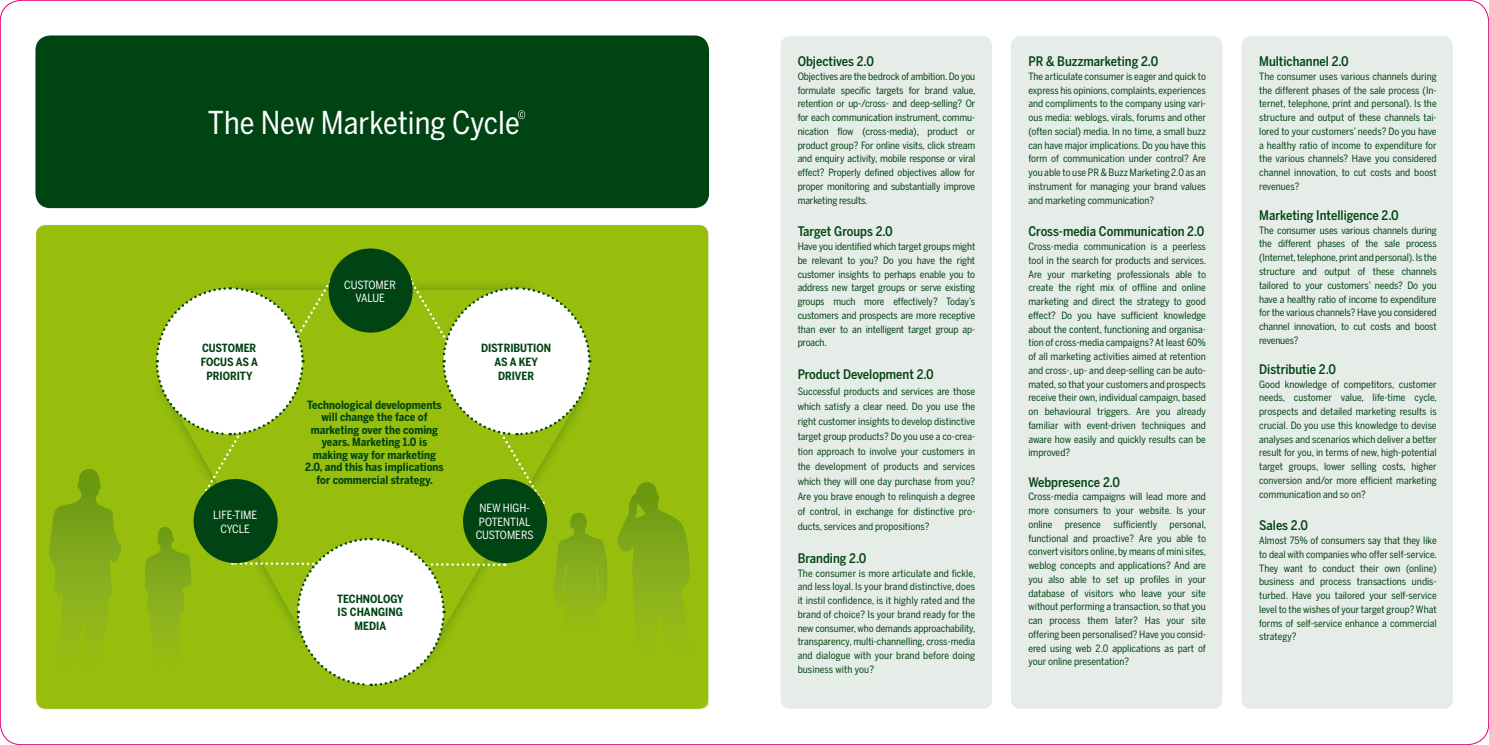
<style>
.page{position:relative;width:1489px;height:745px;background:#fff}
.page>*{position:absolute;margin:0;border:0;box-sizing:border-box;transform-origin:0 0}
.t1{font:31.25px "Benton Sans Cond";color:#fff}
.t2{font:500 13.12px "Benton Sans Cond";color:#004413}
.t3{font:700 11.25px/12.5px "Benton Sans Cond";color:#004413;text-align:center}
.t4{font:11.25px/13.8px "Benton Sans Cond";color:#fff}
.t5{font:10px/13.8px "Benton Sans Cond";color:#004413;text-align:justify}
</style>
<div class="page">
<div style="left:35px;top:35px;width:674px;height:173px;background:#004413;border-radius:15px"></div>
<div style="left:780px;top:36px;width:212px;height:673px;background:#e6ece7;border-radius:10px"></div>
<div style="left:780px;top:35px;width:212px;height:674px;border:1px solid #fff;border-radius:10px"></div>
<div style="left:1010px;top:36px;width:212px;height:673px;background:#e6ece7;border-radius:10px"></div>
<div style="left:1010px;top:35px;width:212px;height:674px;border:1px solid #fff;border-radius:10px"></div>
<div style="left:1240px;top:36px;width:213px;height:673px;background:#e6ece7;border-radius:10px"></div>
<div style="left:1240px;top:35px;width:213px;height:674px;border:1px solid #fff;border-radius:10px"></div>
<div style="left:36px;top:224px;width:673px;height:485px;background:#97be0d;border-radius:10px"></div>
<svg style="left:518px;top:110px;width:7px;height:9px"></svg>
<div style="left:328px;top:248px;width:84px;height:84px;background:#004413;border-radius:50%"></div>
<svg style="left:617px;top:481px;width:92px;height:227px"></svg>
<svg style="left:49px;top:469px;width:72px;height:167px"></svg>
<svg style="left:145px;top:276px;width:462px;height:411px"></svg>
<h1 class="t1" style="left:208px;top:104px;width:313px">The New Marketing Cycle</h1>
<p class="t3" style="left:201px;top:341px;width:59px;line-height:13.8px">Customer<br>Focus as a<br>Priority</p>
<p class="t4" style="left:344px;top:277px;width:21px">Custom</p>
<p class="t4" style="left:355px;top:277px;width:40px;text-indent:29px">er<br>Value</p>
<p class="t3" style="left:305px;top:398px;width:140px">Technological developments will change the face of marketing over the coming years. Marketing 1.0 is making way for marketing<br>2.0, and this has implications for commercial strategy.</p>
<p class="t3" style="left:481px;top:341px;width:72px;line-height:13.8px">Distribution as a Key<br>Driver</p>
<p class="t4" style="left:213px;top:507px;width:46px;text-align:center">Life-Tim e<br>Cycl e</p>
<p class="t4" style="left:475px;top:500px;width:56px;text-indent:4px">New High-<br>Potential<br>Custom</p>
<p class="t4" style="left:515px;top:528px;width:13px">ers</p>
<p class="t3" style="left:337px;top:591px;width:68px;line-height:13.8px">Technology is Changing<br>Media</p>
<h2 class="t2" style="left:797px;top:53px;width:78px">Objectives 2.0</h2>
<p class="t5" style="left:797px;top:69px;width:179px">Objectives are the bedrock of ambition. Do you formulate specific targets for brand value, retention or up-/cross- and deep-selling? Or for each communication instrument, commu&shy;nication flow (cross-media), product or product group? For online visits, click stream and enquiry activity, mobile response or viral effect? Properly defined objectives allow for proper monitoring and substantially improve marketing results.</p>
<h2 class="t2" style="left:797px;top:223px;width:97px">Target Groups 2.0</h2>
<p class="t5" style="left:797px;top:239px;width:179px">Have you identified which target groups might be relevant to you? Do you have the right customer insights to perhaps enable you to address new target groups or serve existing groups much more effectively? Today’s customers and prospects are more receptive than ever to an intelligent target group ap&shy;proach.</p>
<h2 class="t2" style="left:797px;top:366px;width:138px">Product Development 2.0</h2>
<p class="t5" style="left:797px;top:383px;width:179px;line-height:15px">Successful products and services are those which satisfy a clear need. Do you use the right customer insights to develop distinctive target group products? Do you use a co-crea&shy;tion approach to involve your customers in the development of products and services which they will one day purchase from you?<br>Are you brave enough to relinquish a degree of control, in exchange for distinctive pro&shy;ducts, services and propositions?</p>
<h2 class="t2" style="left:797px;top:550px;width:70px">Branding 2.0</h2>
<p class="t5" style="left:797px;top:565px;width:179px">The consumer is more articulate and fickle, and less loyal. Is your brand distinctive, does it instil confidence, is it highly rated and the brand of choice? Is your brand ready for the new consumer, who demands approachability, transparency, multi-channelling, cross-media and dialogue with your brand before doing business with you?</p>
<h2 class="t2" style="left:1028px;top:53px;width:131px">PR &amp; Buzzmarketing 2.0</h2>
<p class="t5" style="left:1028px;top:69px;width:179px">The articulate consumer is eager and quick to express his opinions, complaints, experiences and compliments to the company using vari&shy;ous media: weblogs, virals, forums and other (often social) media. In no time, a small buzz can have major implications. Do you have this form of communication under control? Are you able to use PR &amp; Buzz Marketing 2.0 as an instrument for managing your brand values and marketing communication?</p>
<h2 class="t2" style="left:1028px;top:223px;width:177px">Cross-media Communication 2.0</h2>
<p class="t5" style="left:1028px;top:239px;width:179px">Cross-media communication is a peerless tool in the search for products and services.<br>Are your marketing professionals able to create the right mix of offline and online marketing and direct the strategy to good effect? Do you have sufficient knowledge about the content, functioning and organisa&shy;tion of cross-media campaigns? At least 60% of all marketing activities aimed at retention and cross-, up- and deep-selling can be auto&shy;mated, so that your customers and prospects receive their own, individual campaign, based on behavioural triggers. Are you already familiar with event-driven techniques and aware how easily and quickly results can be improved?</p>
<h2 class="t2" style="left:1028px;top:473px;width:93px">Webpresence 2.0</h2>
<p class="t5" style="left:1028px;top:489px;width:179px">Cross-media campaigns will lead more and more consumers to your website. Is your online presence sufficiently personal, functional and proactive? Are you able to convert visitors online, by means of mini sites, weblog concepts and applications? And are you also able to set up profiles in your database of visitors who leave your site without performing a transaction, so that you can process them later? Has your site offering been personalised? Have you consid&shy;ered using web 2.0 applications as part of your online presentation?</p>
<h2 class="t2" style="left:1258px;top:53px;width:91px">Multichannel 2.0</h2>
<p class="t5" style="left:1258px;top:69px;width:179px">The consumer uses various channels during the different phases of the sale process (In&shy;ternet, telephone, print and personal). Is the structure and output of these channels tai&shy;lored to your customers’ needs? Do you have a healthy ratio of income to expenditure for the various channels? Have you considered channel innovation, to cut costs and boost revenues?</p>
<h2 class="t2" style="left:1258px;top:207px;width:141px">Marketing Intelligence 2.0</h2>
<p class="t5" style="left:1258px;top:223px;width:179px">The consumer uses various channels during the different phases of the sale process (Internet, telephone, print and personal). Is the structure and output of these channels tailored to your customers’ needs? Do you have a healthy ratio of income to expenditure for the various channels? Have you considered channel innovation, to cut costs and boost revenues?</p>
<h2 class="t2" style="left:1258px;top:361px;width:78px">Distributie 2.0</h2>
<p class="t5" style="left:1258px;top:377px;width:179px">Good knowledge of competitors, customer needs, customer value, life-time cycle, prospects and detailed marketing results is crucial. Do you use this knowledge to devise analyses and scenarios which deliver a better result for you, in terms of new, high-potential target groups, lower selling costs, higher conversion and/or more efficient marketing communication and so on?</p>
<h2 class="t2" style="left:1258px;top:517px;width:50px">Sales 2.0</h2>
<p class="t5" style="left:1258px;top:533px;width:179px">Almost 75% of consumers say that they like to deal with companies who offer self-service.<br>They want to conduct their own (online) business and process transactions undis&shy;turbed. Have you tailored your self-service level to the wishes of your target group? What forms of self-service enhance a commercial strategy?</p>
</div>
